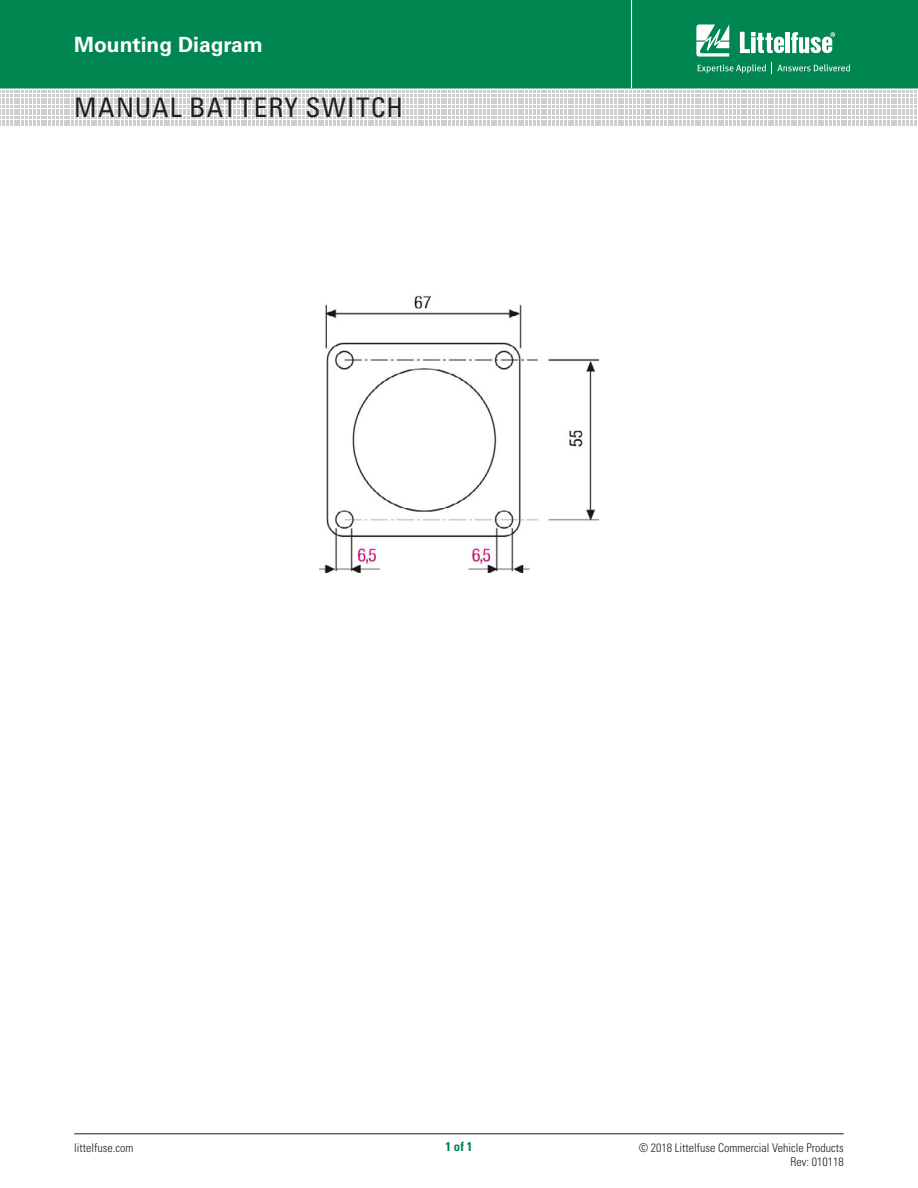
<style>
.page{position:relative;width:918px;height:1188px;background:#fff}
.page>*{position:absolute;margin:0;border:0;box-sizing:border-box;transform-origin:0 0}
.Head_Large{font:condensed 27px "Univers LT Std";letter-spacing:.045em;color:#231f20}
.t1{font:700 21px "Univers LT Std";color:#fff}
.t2{font:700 condensed 12.75px "Univers LT Std";color:#008751}
.t3{font:300 condensed 12px/13.5px "Univers LT Std";color:#231f20;text-align:right}
</style>
<div class="page">
<div style="left:0;top:0;width:918px;height:88px;background:#008751"></div>
<hr style="left:631px;top:0;width:1px;height:88px;background:#fff">
<hr style="left:74px;top:1134px;width:770px;height:1px;background:#231f20">
<svg style="left:0;top:91px;width:917px;height:35px"></svg>
<svg style="left:696px;top:24px;width:33px;height:33px"></svg>
<hr style="left:786px;top:32px;width:4px;height:21px;background:#fff">
<svg style="left:791px;top:32px;width:44px;height:21px"></svg>
<svg style="left:740px;top:32px;width:44px;height:21px"></svg>
<svg style="left:698px;top:64px;width:68px;height:9px"></svg>
<svg style="left:772px;top:63px;width:78px;height:11px"></svg>
<img style="left:319px;top:295px;width:280px;height:277px">
<h2 class="t1" style="left:74px;top:32px;width:190px">Mounting Diagram</h2>
<p class="Head_Large" style="left:74px;top:91px;width:330px">MANUAL BATTERY SWITCH</p>
<p class="t3" style="left:74px;top:1141px;width:61px">littelfuse.com</p>
<p class="t2" style="left:445px;top:1139px;width:29px">1 of 1</p>
<p class="t3" style="left:639px;top:1141px;width:207px">© 2018 Littelfuse Commercial Vehicle Products<br>Rev: 010118</p>
</div>
